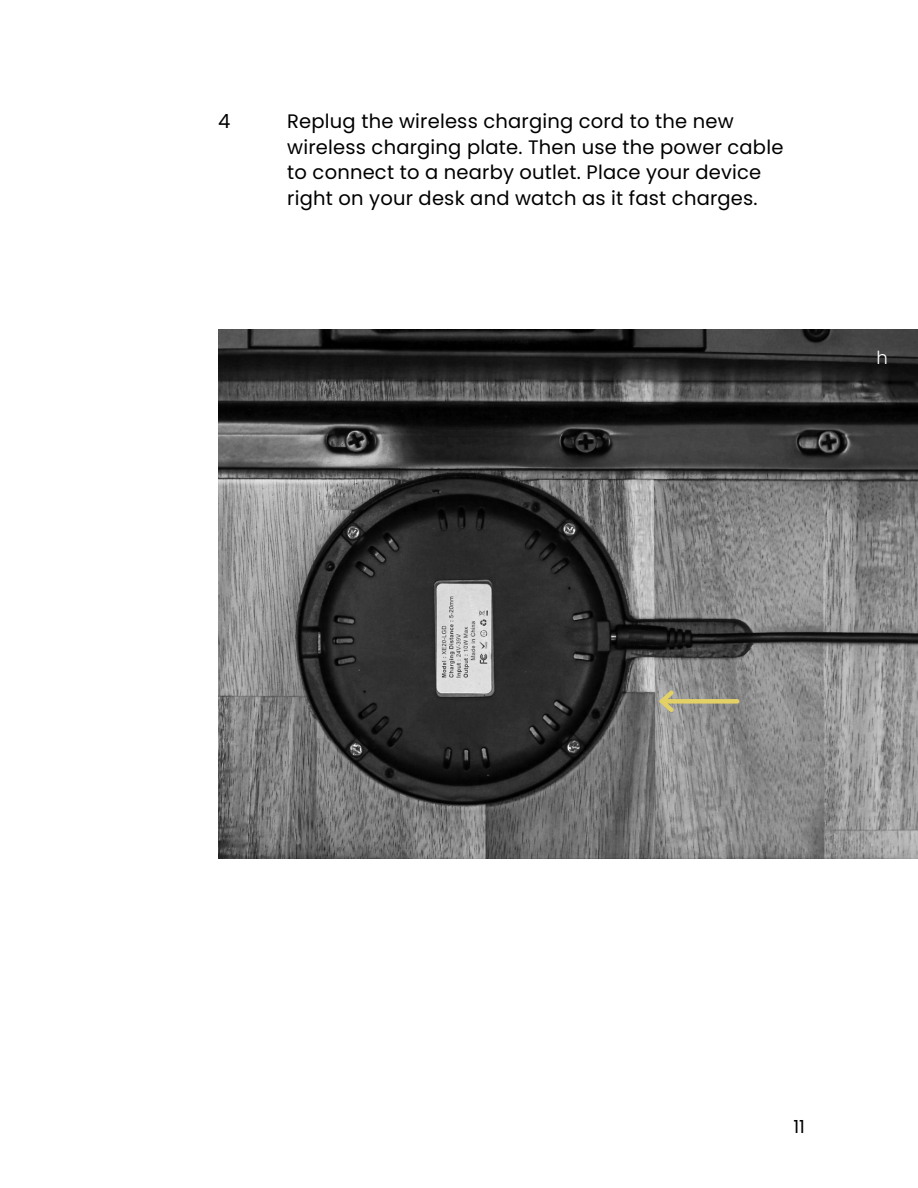
<style>
.page{position:relative;width:918px;height:1188px;background:#fff}
.page>*{position:absolute;margin:0;border:0;box-sizing:border-box;transform-origin:0 0}
.t1{font:19.5px/25.5px "Poppins";letter-spacing:.01em;color:#000}
.t2{font:18px "Poppins";color:#000}
.t3{font:300 18px "Poppins";color:#fff}
</style>
<div class="page">
<img style="left:218px;top:329px;width:700px;height:530px">
<div style="left:662px;top:699px;width:75px;height:5px;background:#e3d166"></div>
<svg style="left:656px;top:686px;width:22px;height:30px"></svg>
<p class="t1" style="left:218px;top:109px;width:14px">4</p>
<p class="t1" style="left:287px;top:109px;width:498px">Replug the wireless charging cord to the new wireless charging plate. Then use the power cable to connect to a nearby outlet. Place your device right on your desk and watch as it fast charges.</p>
<p class="t3" style="left:877px;top:347px;width:13px">h</p>
<p class="t2" style="left:794px;top:1116px;width:13px">11</p>
</div>
